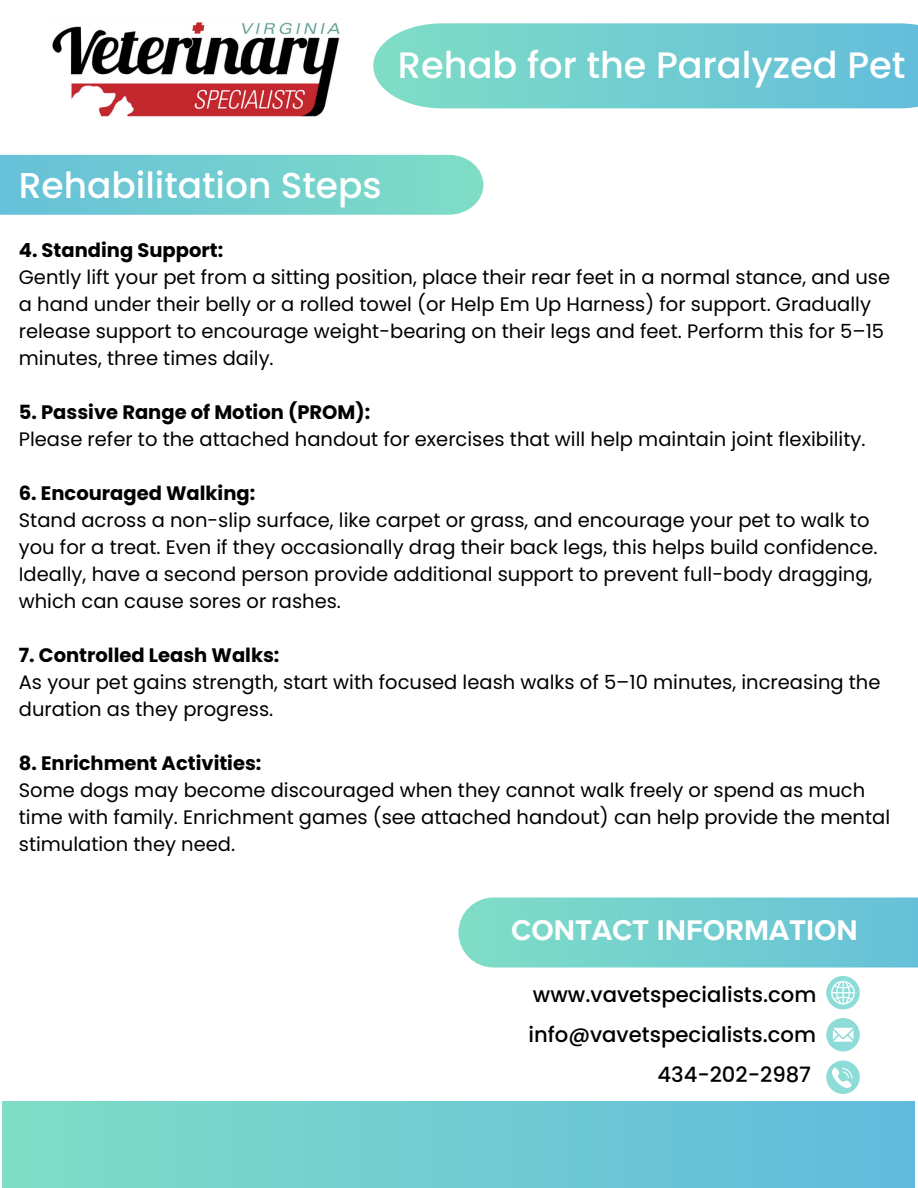
<style>
.page{position:relative;width:918px;height:1188px;background:#fff}
.page>*{position:absolute;margin:0;border:0;box-sizing:border-box;transform-origin:0 0}
.t1{font:500 36.75px "Poppins";color:#fff}
.t2{font:500 36px "Poppins";color:#fff}
.t3{font:700 29.25px "Proxima Nova";color:#fff}
.t4{font:500 21.15px "Poppins";color:#000}
.t5{font:19.5px/27px "Poppins";color:#000}
.t6{font:700 19.5px "Poppins";color:#000}
</style>
<div class="page">
<svg style="left:458px;top:898px;width:460px;height:69px;background:#74cfd0"></svg>
<div style="left:2px;top:1102px;width:913px;height:86px;background:linear-gradient(to right,#7fddc6,#61badd)"></div>
<svg style="left:826px;top:1060px;width:34px;height:34px"></svg>
<svg style="left:826px;top:1018px;width:34px;height:33px"></svg>
<img style="left:52px;top:22px;width:288px;height:95px">
<svg style="left:0;top:155px;width:483px;height:60px;background:#74cfd0"></svg>
<svg style="left:373px;top:23px;width:545px;height:85px;background:#75ced2"></svg>
<svg style="left:826px;top:976px;width:34px;height:33px"></svg>
<h3 class="t1" style="left:398px;top:39px;width:509px">Rehab for the Paralyzed Pet</h3>
<p class="t2" style="left:19px;top:160px;width:364px">Rehabilitation Steps</p>
<p class="t6" style="left:19px;top:236px;width:206px">4. Standing Support:</p>
<p class="t5" style="left:19px;top:263px;width:873px">Gently lift your pet from a sitting position, place their rear feet in a normal stance, and use a hand under their belly or a rolled towel (or Help Em Up Harness) for support. Gradually release support to encourage weight-bearing on their legs and feet. Perform this for 5–15 minutes, three times daily.</p>
<p class="t6" style="left:19px;top:398px;width:353px">5. Passive Range of Motion (PROM):</p>
<p class="t5" style="left:19px;top:425px;width:848px">Please refer to the attached handout for exercises that will help maintain joint flexibility.</p>
<p class="t6" style="left:19px;top:479px;width:238px">6. Encouraged Walking:</p>
<p class="t5" style="left:19px;top:506px;width:860px">Stand across a non-slip surface, like carpet or grass, and encourage your pet to walk to you for a treat. Even if they occasionally drag their back legs, this helps build confidence.<br>Ideally, have a second person provide additional support to prevent full-body dragging, which can cause sores or rashes.</p>
<p class="t6" style="left:19px;top:641px;width:262px">7. Controlled Leash Walks:</p>
<p class="t5" style="left:19px;top:668px;width:863px">As your pet gains strength, start with focused leash walks of 5–10 minutes, increasing the duration as they progress.</p>
<h2 class="t6" style="left:19px;top:749px;width:244px">8. Enrichment Activities:</h2>
<h3 class="t5" style="left:19px;top:776px;width:873px">Some dogs may become discouraged when they cannot walk freely or spend as much time with family. Enrichment games (see attached handout) can help provide the mental stimulation they need.</h3>
<h1 class="t3" style="left:511px;top:913px;width:348px">CONTACT INFORMATION</h1>
<p class="t4" style="left:533px;top:980px;width:285px">www.vavetspecialists.com</p>
<p class="t4" style="left:529px;top:1020px;width:289px">info@vavetspecialists.com</p>
<h1 class="t4" style="left:657px;top:1060px;width:155px">434-202-2987</h1>
</div>
